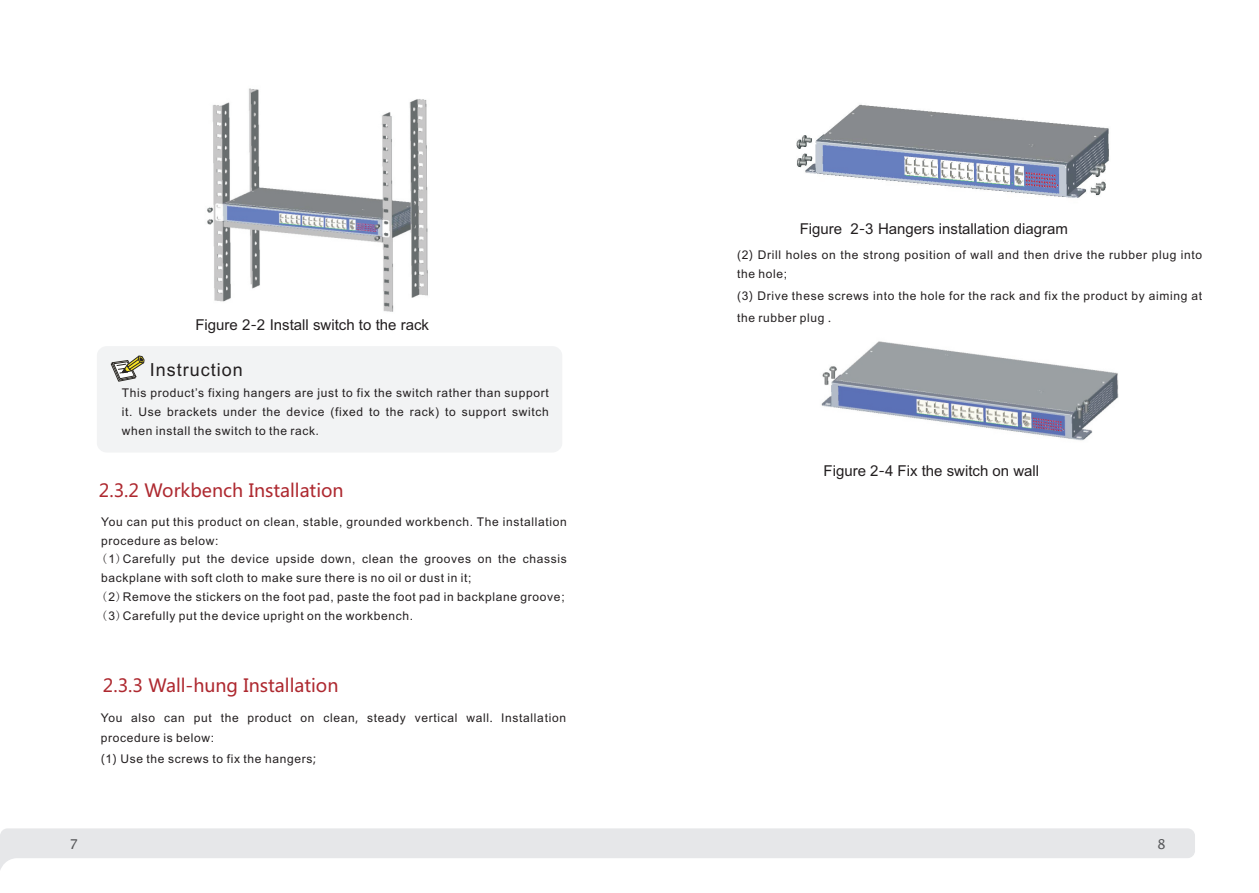
<style>
.page{position:relative;width:1259px;height:893px;background:#fff}
.page>*{position:absolute;margin:0;border:0;box-sizing:border-box;transform-origin:0 0}
.t1{font:18px "Microsoft Ya Hei";color:#ae2930}
.t2{font:18px "Arial";letter-spacing:.055em;color:#231f20}
.t3{font:15px "Arial";color:#231f20}
.t4{font:13.5px "Lucida Sans Unicode";color:#57585a}
.t5{font:12px/18.8px "Arial";letter-spacing:.055em;color:#231f20}
.s1{font-family:"Microsoft Ya Hei"}
.s2{font-family:"Sim Sun"}
</style>
<div class="page">
<svg style="left:0;top:828px;width:1195px;height:42px;fill:#e6e7e9"></svg>
<div style="left:97px;top:346px;width:465px;height:107px;background:#f2f3f4;border-radius:10px"></div>
<svg style="left:110px;top:355px;width:35px;height:27px"></svg>
<img style="left:207px;top:88px;width:221px;height:224px">
<img style="left:796px;top:104px;width:313px;height:94px">
<img style="left:821px;top:341px;width:298px;height:100px">
<p class="t3" style="left:195px;top:319px;width:235px">Figure 2<span class="s1">-</span>2 Install switch to the rack</p>
<h1 class="t2" style="left:150px;top:363px;width:95px">Instruction</h1>
<p class="t5" style="left:122px;top:385px;width:428px;text-align:justify">This product’s fixing hangers are just to fix the switch rather than support it. Use brackets under the device (fixed to the rack) to support switch when install the switch to the rack<span class="s2">.</span></p>
<h1 class="t1" style="left:99px;top:483px;width:246px">2.3.2 Workbench Installation</h1>
<p class="t5" style="left:101px;top:513px;width:467px">You can put this product on clean, stable, grounded workbench. The installation procedure as below:<br><span class="s2">(</span>1<span class="s2">)</span>Carefully put the device upside down, clean the grooves on the chassis backplane with soft cloth to make sure there is no oil or dust in it;<br><span class="s2">(</span>2<span class="s2">)</span>Remove the stickers on the foot pad, paste the foot pad in backplane groove; <span class="s2">(</span>3<span class="s2">)</span>Carefully put the device upright on the workbench.</p>
<h1 class="t1" style="left:103px;top:677px;width:237px">2.3.3 Wall-hung Installation</h1>
<p class="t5" style="left:101px;top:709px;width:467px;line-height:19.6px">You also can put the product on clean<span class="s1">,</span> steady vertical wall<span class="s1">.</span> Installation procedure is below:</p>
<p class="t5" style="left:101px;top:750px;width:217px"><span class="s1">(</span>1<span class="s1">)</span> Use the screws to fix the hangers<span class="s1">;</span></p>
<p class="t3" style="left:799px;top:223px;width:270px">Figure 2<span class="s1">-</span>3 Hangers installation diagram</p>
<p class="t5" style="left:737px;top:246px;width:466px;line-height:19.6px">(2<span class="s1">)</span> Drill holes on the strong position of wall and then drive the rubber plug into the hole;</p>
<p class="t5" style="left:737px;top:285px;width:466px;line-height:22.2px">(3<span class="s1">)</span> Drive these screws into the hole for the rack and fix the product by aiming at the rubber plug <span class="s1">.</span></p>
<p class="t3" style="left:823px;top:465px;width:217px">Figure 2<span class="s1">-</span>4 Fix the switch on wall</p>
<p class="t4" style="left:69px;top:838px;width:10px">7</p>
<p class="t4" style="left:1157px;top:838px;width:10px">8</p>
</div>
